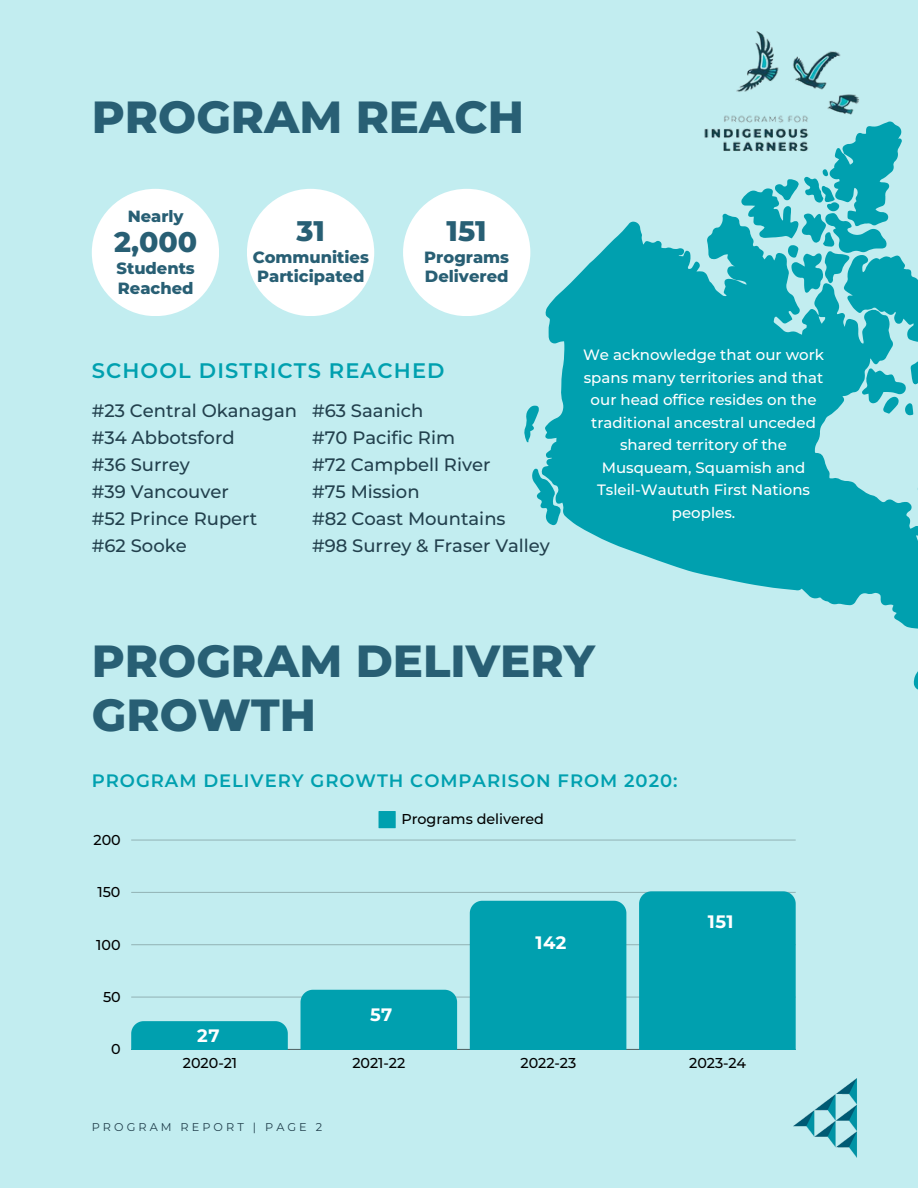
<style>
.page{position:relative;width:918px;height:1188px;background:#c2edf0}
.page>*{position:absolute;margin:0;border:0;box-sizing:border-box;transform-origin:0 0}
.t1{font:800 45px/54px "Montserrat";color:#285f74}
.t2{font:800 28.35px "Montserrat";color:#285f74}
.t3{font:600 21px "Montserrat";letter-spacing:.055em;color:#00a0af}
.t4{font:500 18px/27px "Montserrat";color:#22404d}
.t5{font:600 18px "Montserrat";letter-spacing:.055em;color:#00a0af}
.t6{font:700 18px "Montserrat";letter-spacing:.03em;color:#fff}
.t7{font:800 16.2px/19.2px "Montserrat";color:#285f74}
.t8{font:500 15px/22.5px "Montserrat";color:#fff;text-align:center}
.t9{font:500 14.25px "Montserrat";color:#000}
.t10{font:11.25px "Montserrat";letter-spacing:.27em;color:#22404d}
</style>
<div class="page">
<div style="left:247px;top:189px;width:127px;height:127px;background:#fff;border-radius:50%"></div>
<div style="left:403px;top:189px;width:127px;height:127px;background:#fff;border-radius:50%"></div>
<svg style="left:543px;top:215px;width:375px;height:473px;fill:#00a0af"></svg>
<svg style="left:532px;top:469px;width:30px;height:56px"></svg>
<svg style="left:524px;top:406px;width:15px;height:37px"></svg>
<svg style="left:917px;top:478px;width:1px;height:15px"></svg>
<svg style="left:741px;top:122px;width:177px;height:294px"></svg>
<div style="left:92px;top:189px;width:127px;height:127px;background:#fff;border-radius:50%"></div>
<svg style="left:379px;top:811px;width:17px;height:17px"></svg>
<hr style="left:131px;top:1049px;width:665px;height:1px;background:#000;opacity:.6">
<hr style="left:131px;top:997px;width:665px;height:1px;background:#a5cacd">
<hr style="left:131px;top:944px;width:665px;height:1px;background:#9cbfc1">
<hr style="left:131px;top:892px;width:665px;height:1px;background:#96b8ba">
<hr style="left:131px;top:840px;width:665px;height:1px;background:#a7cccf">
<div style="left:131px;top:1021px;width:157px;height:28px;background:#00a0af"></div>
<div style="left:301px;top:990px;width:156px;height:59px;background:#00a0af"></div>
<div style="left:470px;top:901px;width:156px;height:148px;background:#00a0af"></div>
<div style="left:639px;top:891px;width:157px;height:158px;background:#00a0af"></div>
<img style="left:794px;top:1078px;width:63px;height:80px">
<img style="left:704px;top:31px;width:174px;height:134px">
<p class="t1" style="left:92px;top:90px;width:434px">PROGRAM REACH</p>
<h2 class="t7" style="left:128px;top:206px;width:57px">Nearly</h2>
<h2 class="t2" style="left:114px;top:224px;width:85px">2,000</h2>
<h2 class="t7" style="left:117px;top:259px;width:80px">Students<br>Reached</h2>
<h1 class="t2" style="left:297px;top:213px;width:30px">31</h1>
<h1 class="t7" style="left:253px;top:248px;width:118px">Communities<br>Participated</h1>
<p class="t2" style="left:447px;top:213px;width:42px">151</p>
<p class="t7" style="left:424px;top:248px;width:86px">Programs<br>Delivered</p>
<h5 class="t3" style="left:92px;top:357px;width:354px">SCHOOL DISTRICTS REACHED</h5>
<h4 class="t4" style="left:92px;top:397px;width:207px">#23 Central Okanagan #34 Abbotsford<br>#36 Surrey<br>#39 Vancouver<br>#52 Prince Rupert<br>#62 Sooke</h4>
<h4 class="t4" style="left:312px;top:397px;width:239px">#63 Saanich<br>#70 Pacific Rim<br>#72 Campbell River<br>#75 Mission<br>#82 Coast Mountains<br>#98 Surrey &amp; Fraser Valley</h4>
<h4 class="t8" style="left:583px;top:344px;width:243px">We acknowledge that our work spans many territories and that our head office resides on the traditional ancestral unceded shared territory of the<br>Musqueam, Squamish and<br>Tsleil-Waututh First Nations peoples.</h4>
<h4 class="t1" style="left:92px;top:634px;width:505px">PROGRAM DELIVERY<br>GROWTH</h4>
<h4 class="t5" style="left:92px;top:770px;width:587px">PROGRAM DELIVERY GROWTH COMPARISON FROM 2020:</h4>
<p class="t9" style="left:94px;top:831px;width:29px">200</p>
<p class="t9" style="left:97px;top:884px;width:25px">150</p>
<p class="t9" style="left:96px;top:936px;width:26px">100</p>
<p class="t9" style="left:103px;top:988px;width:19px">50</p>
<p class="t9" style="left:111px;top:1041px;width:11px">0</p>
<h1 class="t6" style="left:197px;top:1025px;width:24px">27</h1>
<p class="t9" style="left:402px;top:810px;width:144px">Programs delivered</p>
<h3 class="t6" style="left:370px;top:1004px;width:24px">57</h3>
<h4 class="t6" style="left:535px;top:932px;width:33px">142</h4>
<h4 class="t6" style="left:708px;top:911px;width:27px">151</h4>
<p class="t9" style="left:183px;top:1054px;width:56px">2020-21</p>
<p class="t9" style="left:352px;top:1054px;width:54px">2021-22</p>
<p class="t9" style="left:521px;top:1054px;width:57px">2022-23</p>
<p class="t9" style="left:689px;top:1054px;width:58px">2023-24</p>
<p class="t10" style="left:92px;top:1121px;width:232px">PROGRAM REPORT | PAGE 2</p>
</div>
